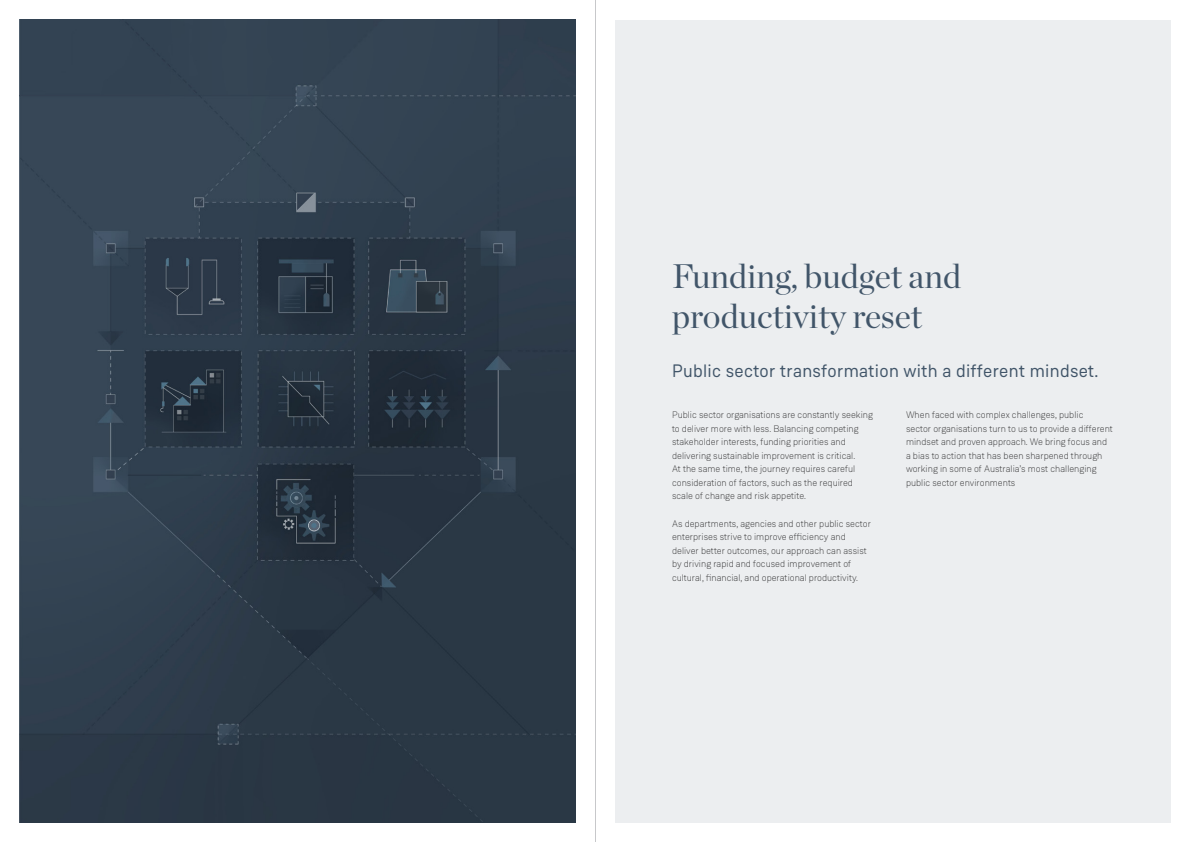
<style>
.page{position:relative;width:1191px;height:842px;background:#fff}
.page>*{position:absolute;margin:0;border:0;box-sizing:border-box;transform-origin:0 0}
.t1{font:34px/40px "Chronicle Display";color:#415569}
.t2{font:18px "Weissenhof Grotesk";letter-spacing:.015em;color:#415569}
.t3{font:300 9.5px/13.5px "Weissenhof Grotesk";color:#3e3e3f}
</style>
<div class="page">
<div style="left:615px;top:20px;width:556px;height:802px;background:#eceef0"></div>
<img style="left:20px;top:20px;width:555px;height:802px">
<hr style="left:595px;top:0;width:1px;height:842px;background:#c7c8ca">
<h1 class="t1" style="left:672px;top:253px;width:290px">Funding, budget and productivity reset</h1>
<h2 class="t2" style="left:672px;top:360px;width:428px">Public sector transformation with a different mindset.</h2>
<p class="t3" style="left:672px;top:408px;width:202px">Public sector organisations are constantly seeking to deliver more with less. Balancing competing stakeholder interests, funding priorities and delivering sustainable improvement is critical.<br>At the same time, the journey requires careful consideration of factors, such as the required scale of change and risk appetite.</p>
<p class="t3" style="left:672px;top:517px;width:200px">As departments, agencies and other public sector enterprises strive to improve efficiency and deliver better outcomes, our approach can assist by driving rapid and focused improvement of cultural, financial, and operational productivity.</p>
<p class="t3" style="left:906px;top:408px;width:208px">When faced with complex challenges, public<br>sector organisations turn to us to provide a different mindset and proven approach. We bring focus and a bias to action that has been sharpened through working in some of Australia’s most challenging public sector environments</p>
</div>
